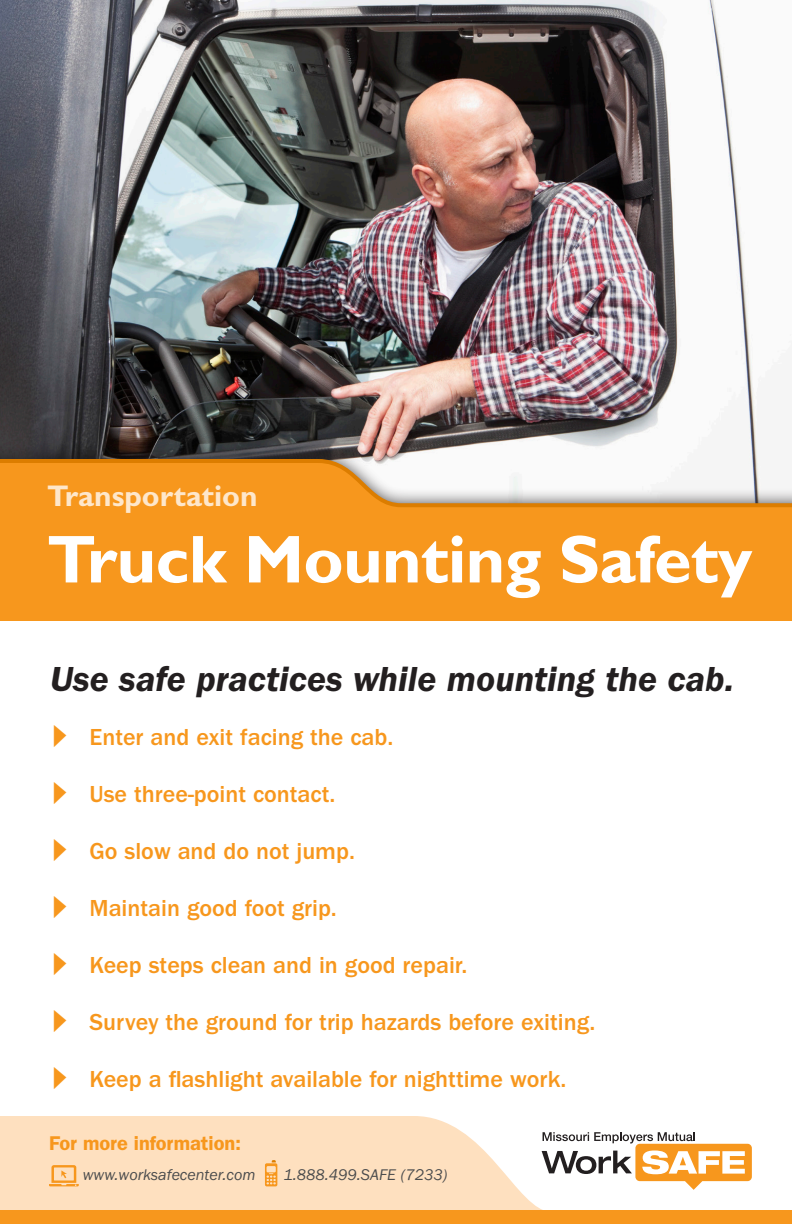
<style>
.page{position:relative;width:792px;height:1224px;background:#fff}
.page>*{position:absolute;margin:0;border:0;box-sizing:border-box;transform-origin:0 0}
.t1{font:700 68px "Gill Sans Std";letter-spacing:-.01em;color:#fff}
.t2{font:italic 600 36px "ITC Franklin Gothic Std";color:#231f20}
.t3{font:700 30px "Gill Sans Std";color:#fee7cb}
.t4{font:500 24px "ITC Franklin Gothic Std";color:#f7971d}
.t5{font:600 20px "ITC Franklin Gothic Std";color:#f7971d}
.t6{font:italic 16px "ITC Franklin Gothic Std";color:#4b4c4d}
</style>
<div class="page">
<img style="left:0;top:0;width:758px;height:444px">
<div style="left:0;top:444px;width:792px;height:262px;background:#231f20;opacity:.75"></div>
<svg style="left:0;top:457px;width:792px;height:164px;background:#f3a23b"></svg>
<div style="left:0;top:621px;width:792px;height:603px;background:#fff"></div>
<svg style="left:0;top:1116px;width:543px;height:94px;background:#fee2c4"></svg>
<div style="left:0;top:1210px;width:792px;height:14px;background:#f7971d"></div>
<svg style="left:542px;top:1132px;width:210px;height:58px"></svg>
<svg style="left:49px;top:1165px;width:30px;height:21px"></svg>
<svg style="left:265px;top:1160px;width:12px;height:26px"></svg>
<p class="t3" style="left:47px;top:479px;width:212px">Transportation</p>
<h1 class="t1" style="left:47px;top:519px;width:707px">Truck Mounting Safety</h1>
<h2 class="t2" style="left:50px;top:659px;width:686px">Use safe practices while mounting the cab.</h2>
<p class="t4" style="left:53px;top:724px;width:341px">• Enter and exit facing the cab.</p>
<p class="t4" style="left:53px;top:781px;width:283px">• Use three-point contact.</p>
<p class="t4" style="left:53px;top:838px;width:303px">• Go slow and do not jump.</p>
<p class="t4" style="left:53px;top:895px;width:285px">• Maintain good foot grip.</p>
<p class="t4" style="left:53px;top:952px;width:415px">• Keep steps clean and in good repair.</p>
<p class="t4" style="left:53px;top:1009px;width:543px">• Survey the ground for trip hazards before exiting.</p>
<p class="t4" style="left:53px;top:1066px;width:515px">• Keep a flashlight available for nighttime work.</p>
<p class="t5" style="left:49px;top:1131px;width:194px">For more information:</p>
<p class="t6" style="left:83px;top:1166px;width:174px">www.worksafecenter.com</p>
<p class="t6" style="left:283px;top:1166px;width:166px">1.888.499.SAFE (7233)</p>
</div>
